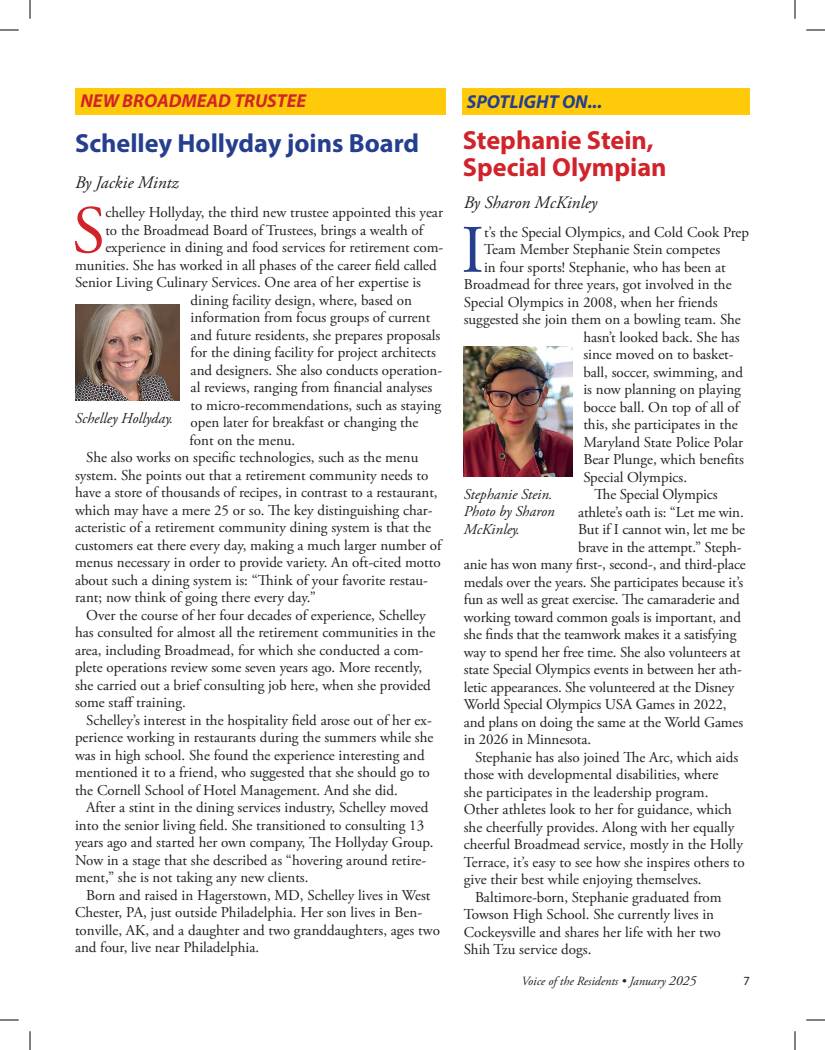
<style>
.page{position:relative;width:825px;height:1050px;background:#fff}
.page>*{position:absolute;margin:0;border:0;box-sizing:border-box;transform-origin:0 0}
.Text_with_drop_cap{font:67.75px "Adobe Garamond Pro";color:#253f8e}
.Text_with_drop_cap-2{font:67.75px "Adobe Garamond Pro";color:#d1232a}
.Headline_Main{font:700 26.25px/27.5px "Myriad Pro";color:#d1232a}
.Headline_Main-2{font:700 26.25px "Myriad Pro";color:#253f8e}
.Headline_Secondary{font:italic 700 18.75px "Myriad Pro";color:#d1232a}
.Headline_Secondary-2{font:italic 700 18.75px "Myriad Pro";color:#253f8e}
.Byline{font:italic 17.5px "Adobe Garamond Pro";color:#231f20}
.Text_stories{font:15px/17.5px "Adobe Garamond Pro";color:#231f20}
.Text_with_drop_cap-3{font:15px "Adobe Garamond Pro";color:#231f20}
.Text_no_indent__no_space{font:italic 15px/17.5px "Adobe Garamond Pro";color:#231f20}
.Headline_Main-3{font:italic 15px "Adobe Garamond Pro";color:#231f20}
.t1{font:italic 12.5px "Adobe Garamond Pro";color:#231f20}
.t2{font:12.5px "Myriad Pro";color:#231f20}
.s1{font-size:13.75px}
</style>
<div class="page">
<div style="left:75px;top:88px;width:371px;height:27px;background:#feca0a"></div>
<div style="left:463px;top:88px;width:287px;height:27px;background:#feca0a"></div>
<img style="left:75px;top:305px;width:104px;height:96px">
<img style="left:464px;top:347px;width:108px;height:129px">
<svg style="left:0;top:29px;width:19px;height:2px"></svg>
<svg style="left:806px;top:29px;width:19px;height:2px"></svg>
<svg style="left:0;top:1019px;width:19px;height:2px"></svg>
<svg style="left:806px;top:1019px;width:19px;height:2px"></svg>
<svg style="left:29px;top:0;width:2px;height:19px"></svg>
<svg style="left:29px;top:1031px;width:2px;height:19px"></svg>
<svg style="left:794px;top:0;width:2px;height:19px"></svg>
<svg style="left:794px;top:1031px;width:2px;height:19px"></svg>
<p class="Headline_Secondary" style="left:80px;top:89px;width:227px">NEW BROADMEAD TRUSTEE</p>
<p class="Headline_Secondary-2" style="left:467px;top:90px;width:137px">SPOTLIGHT ON...</p>
<p class="Headline_Main-2" style="left:75px;top:126px;width:346px">Schelley Hollyday joins Board</p>
<p class="Byline" style="left:75px;top:172px;width:105px">By Jackie Mintz</p>
<p class="Text_with_drop_cap-2" style="left:72px;top:190px;width:35px">S</p>
<p class="Text_with_drop_cap-3" style="left:105px;top:203px;width:339px">chelley Hollyday, the third new trustee appointed this year</p>
<p class="Text_with_drop_cap-3" style="left:105px;top:221px;width:319px">to the Broadmead Board of Trustees, brings a wealth of</p>
<p class="Text_with_drop_cap-3" style="left:105px;top:238px;width:340px">experience in dining and food services for retirement com-</p>
<p class="Text_with_drop_cap-3" style="left:75px;top:256px;width:363px">munities. She has worked in all phases of the career field called</p>
<p class="Text_with_drop_cap-3" style="left:75px;top:273px;width:348px">Senior Living Culinary Services. One area of her expertise is</p>
<p class="Text_with_drop_cap-3" style="left:191px;top:291px;width:223px">dining facility design, where, based on</p>
<p class="Text_with_drop_cap-3" style="left:191px;top:308px;width:241px">information from focus groups of current</p>
<p class="Text_with_drop_cap-3" style="left:191px;top:326px;width:251px">and future residents, she prepares proposals</p>
<p class="Text_with_drop_cap-3" style="left:191px;top:343px;width:247px">for the dining facility for project architects</p>
<p class="Text_with_drop_cap-3" style="left:191px;top:361px;width:253px">and designers. She also conducts operation-</p>
<p class="Text_with_drop_cap-3" style="left:191px;top:378px;width:243px">al reviews, ranging from financial analyses</p>
<p class="Text_with_drop_cap-3" style="left:191px;top:396px;width:252px">to micro-recommendations, such as staying</p>
<p class="Text_with_drop_cap-3" style="left:191px;top:413px;width:229px">open later for breakfast or changing the</p>
<p class="Text_with_drop_cap-3" style="left:190px;top:431px;width:107px">font on the menu.</p>
<p class="Text_stories" style="left:75px;top:449px;width:368px;text-indent:11px">She also works on specific technologies, such as the menu system. She points out that a retirement community needs to have a store of thousands of recipes, in contrast to a restaurant, which may have a mere 25 or so. The key distinguishing char&shy;acteristic of a retirement community dining system is that the customers eat there every day, making a much larger number of menus necessary in order to provide variety. An oft-cited motto about such a dining system is: “Think of your favorite restau&shy;rant; now think of going there every day.”</p>
<p class="Text_stories" style="left:75px;top:607px;width:362px;text-indent:11px">Over the course of her four decades of experience, Schelley has consulted for almost all the retirement communities in the area, including Broadmead, for which she conducted a com&shy;plete operations review some seven years ago. More recently, she carried out a brief consulting job here, when she provided some staff training.</p>
<p class="Text_stories" style="left:75px;top:712px;width:360px;text-indent:11px">Schelley’s interest in the hospitality field arose out of her ex&shy;perience working in restaurants during the summers while she was in high school. She found the experience interesting and mentioned it to a friend, who suggested that she should go to the Cornell School of Hotel Management. And she did.</p>
<p class="Text_stories" style="left:75px;top:799px;width:360px;text-indent:11px">After a stint in the dining services industry, Schelley moved into the senior living field. She transitioned to consulting 13 years ago and started her own company, The Hollyday Group.<br>Now in a stage that she described as “hovering around retire&shy;ment,” she is not taking any new clients.</p>
<p class="Text_stories" style="left:75px;top:887px;width:366px;text-indent:11px">Born and raised in Hagerstown, MD, Schelley lives in West Chester, PA, just outside Philadelphia. Her son lives in Ben&shy;tonville, AK, and a daughter and two granddaughters, ages two and four, live near Philadelphia.</p>
<p class="Headline_Main-3" style="left:75px;top:409px;width:100px">Schelley Hollyday.</p>
<p class="Headline_Main" style="left:463px;top:125px;width:205px">Stephanie Stein,<br>Special Olympian</p>
<p class="Byline" style="left:464px;top:192px;width:135px">By Sharon McKinley</p>
<p class="Text_with_drop_cap" style="left:461px;top:210px;width:24px">I</p>
<p class="Text_with_drop_cap-3" style="left:484px;top:223px;width:267px">t’s the Special Olympics, and Cold Cook Prep</p>
<p class="Text_with_drop_cap-3" style="left:484px;top:240px;width:238px">Team Member Stephanie Stein competes</p>
<p class="Text_with_drop_cap-3" style="left:484px;top:258px;width:243px">in four sports! Stephanie, who has been at</p>
<p class="Text_with_drop_cap-3" style="left:464px;top:275px;width:269px">Broadmead for three years, got involved in the</p>
<p class="Text_with_drop_cap-3" style="left:464px;top:293px;width:255px">Special Olympics in 2008, when her friends</p>
<p class="Text_with_drop_cap-3" style="left:464px;top:310px;width:279px">suggested she join them on a bowling team. She</p>
<p class="Text_with_drop_cap-3" style="left:583px;top:328px;width:158px">hasn’t looked back. She has</p>
<p class="Text_with_drop_cap-3" style="left:583px;top:345px;width:152px">since moved on to basket-</p>
<p class="Text_with_drop_cap-3" style="left:583px;top:363px;width:161px">ball, soccer, swimming, and</p>
<p class="Text_with_drop_cap-3" style="left:583px;top:380px;width:159px">is now planning on playing</p>
<p class="Text_with_drop_cap-3" style="left:583px;top:398px;width:157px">bocce ball. On top of all of</p>
<p class="Text_with_drop_cap-3" style="left:583px;top:415px;width:156px">this, she participates in the</p>
<p class="Text_with_drop_cap-3" style="left:583px;top:433px;width:161px">Maryland State Police Polar</p>
<p class="Text_with_drop_cap-3" style="left:583px;top:450px;width:162px">Bear Plunge, which benefits</p>
<p class="Text_with_drop_cap-3" style="left:583px;top:468px;width:105px">Special Olympics.</p>
<p class="Text_stories" style="left:595px;top:486px;width:124px">The Special Olympics</p>
<p class="Text_stories" style="left:578px;top:504px;width:167px">athlete’s oath is: “Let me win.</p>
<p class="Text_stories" style="left:578px;top:521px;width:168px">But if I cannot win, let me be</p>
<p class="Text_stories" style="left:578px;top:539px;width:165px">brave in the attempt.” Steph-</p>
<p class="Text_stories" style="left:464px;top:556px;width:283px">anie has won many first-, second-, and third-place</p>
<p class="Text_stories" style="left:464px;top:574px;width:281px">medals over the years. She participates because it’s</p>
<p class="Text_stories" style="left:464px;top:591px;width:278px">fun as well as great exercise. The camaraderie and</p>
<p class="Text_stories" style="left:464px;top:609px;width:279px">working toward common goals is important, and</p>
<p class="Text_stories" style="left:464px;top:626px;width:274px">she finds that the teamwork makes it a satisfying</p>
<p class="Text_stories" style="left:464px;top:644px;width:279px">way to spend her free time. She also volunteers at</p>
<p class="Text_stories" style="left:464px;top:661px;width:280px">state Special Olympics events in between her ath-</p>
<p class="Text_stories" style="left:464px;top:679px;width:272px">letic appearances. She volunteered at the Disney</p>
<p class="Text_stories" style="left:464px;top:696px;width:264px">World Special Olympics USA Games in 2022,</p>
<p class="Text_stories" style="left:464px;top:714px;width:281px">and plans on doing the same at the World Games</p>
<p class="Text_stories" style="left:464px;top:731px;width:129px">in 2026 in Minnesota.</p>
<p class="Text_stories" style="left:464px;top:749px;width:283px;text-indent:11px">Stephanie has also joined The Arc, which aids those with developmental disabilities, where<br>she participates in the leadership program.<br>Other athletes look to her for guidance, which she cheerfully provides. Along with her equally cheerful Broadmead service, mostly in the Holly Terrace, it’s easy to see how she inspires others to give their best while enjoying themselves.</p>
<p class="Text_stories" style="left:464px;top:889px;width:259px;text-indent:11px">Baltimore-born, Stephanie graduated from Towson High School. She currently lives in Cockeysville and shares her life with her two Shih Tzu service dogs.</p>
<p class="Text_no_indent__no_space" style="left:464px;top:485px;width:92px">Stephanie Stein.<br>Photo by Sharon<br>McKinley.</p>
<p class="t1" style="left:522px;top:974px;width:176px">Voice of the Residents • January <span class="s1">2025</span></p>
<p class="t2" style="left:744px;top:973px;width:8px">7</p>
</div>
